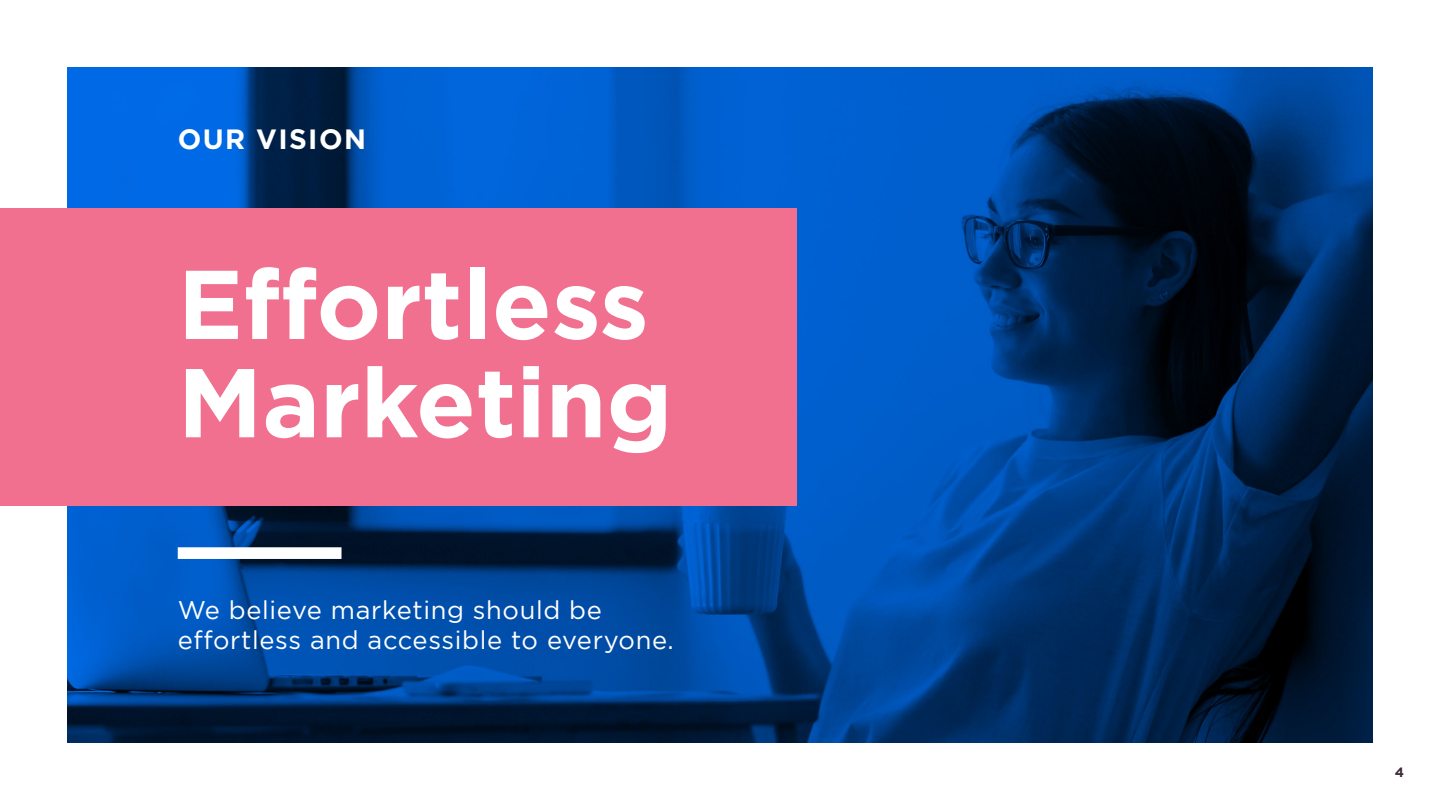
<style>
.page{position:relative;width:1440px;height:810px;background:#fff}
.page>*{position:absolute;margin:0;border:0;box-sizing:border-box;transform-origin:0 0}
.t1{font:700 97.5px/98.2px "Homepage Baukasten";color:#fff}
.t2{font:700 27.75px "Homepage Baukasten";letter-spacing:.05em;color:#fff}
.t3{font:25.5px/30.8px "Homepage Baukasten";letter-spacing:.025em;color:#fff}
.t4{font:700 13.5px "Homepage Baukasten";color:#3e2b38}
</style>
<div class="page">
<img style="left:68px;top:67px;width:1304px;height:675px">
<div style="left:0;top:209px;width:796px;height:297px;background:#f1708f"></div>
<div style="left:178px;top:547px;width:164px;height:12px;background:#fff"></div>
<p class="t2" style="left:178px;top:123px;width:190px">OUR VISION</p>
<h1 class="t1" style="left:178px;top:253px;width:496px">Effortless<br>Marketing</h1>
<p class="t3" style="left:178px;top:594px;width:498px">We believe marketing should be effortless and accessible to everyone.</p>
<p class="t4" style="left:1395px;top:765px;width:11px">4</p>
</div>
